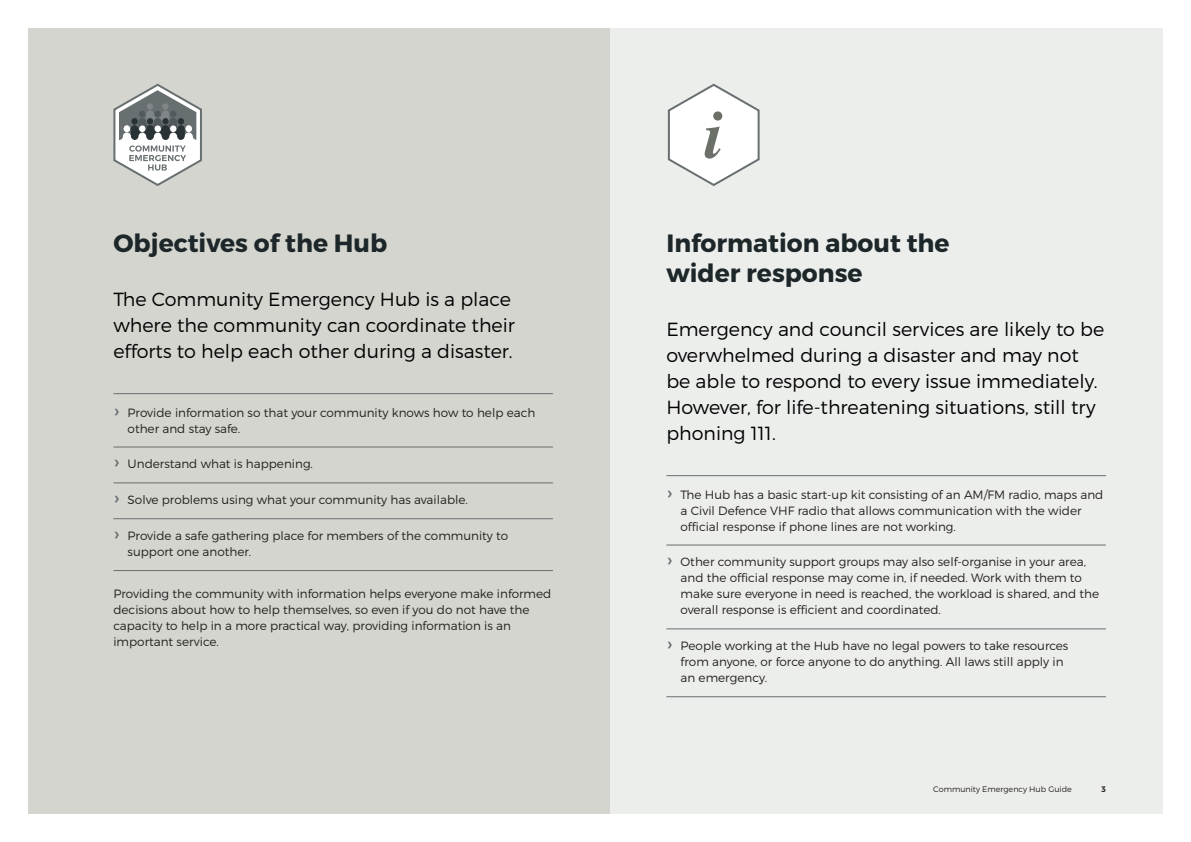
<style>
.page{position:relative;width:1191px;height:842px;background:#fff}
.page>*{position:absolute;margin:0;border:0;box-sizing:border-box;transform-origin:0 0}
.Heading_2{font:700 25px/30px "Montserrat";color:#1d2629}
.Intro{font:300 19px/26px "Montserrat";color:#000001}
.Body_-_after_bullets{font:300 12px/16px "Montserrat";color:#231f20}
.t1{font:300 8px "Montserrat";color:#231f20}
.t2{font:600 8px "Montserrat";color:#231f20}
.s1{font-weight:400;font-size:19px;color:#686f71}
</style>
<div class="page">
<div style="left:28px;top:28px;width:1134px;height:786px;background:#eceeeb"></div>
<div style="left:28px;top:28px;width:581px;height:786px;background:#d3d5ce"></div>
<hr style="left:113px;top:393px;width:440px;height:1px;background:#686f71">
<hr style="left:113px;top:447px;width:440px;height:1px;background:#686f71">
<hr style="left:113px;top:483px;width:440px;height:1px;background:#686f71">
<hr style="left:113px;top:518px;width:440px;height:1px;background:#686f71">
<hr style="left:113px;top:570px;width:440px;height:1px;background:#686f71">
<hr style="left:666px;top:475px;width:440px;height:1px;background:#686f71">
<hr style="left:666px;top:545px;width:440px;height:1px;background:#686f71">
<hr style="left:666px;top:629px;width:440px;height:1px;background:#686f71">
<hr style="left:666px;top:696px;width:440px;height:1px;background:#686f71">
<svg style="left:667px;top:83px;width:93px;height:103px"></svg>
<svg style="left:113px;top:83px;width:89px;height:103px"></svg>
<p class="Heading_2" style="left:113px;top:228px;width:275px">Objectives of the Hub</p>
<p class="Intro" style="left:113px;top:286px;width:403px">The Community Emergency Hub is a place where the community can coordinate their efforts to help each other during a disaster.</p>
<p class="Body_-_after_bullets" style="left:128px;top:404px;width:409px;text-indent:-14px"><span class="s1">›</span> Provide information so that your community knows how to help each other and stay safe.</p>
<p class="Body_-_after_bullets" style="left:113px;top:456px;width:201px"><span class="s1">›</span> Understand what is happening.</p>
<p class="Body_-_after_bullets" style="left:113px;top:492px;width:356px"><span class="s1">›</span> Solve problems using what your community has available.</p>
<p class="Body_-_after_bullets" style="left:128px;top:528px;width:382px;text-indent:-14px"><span class="s1">›</span> Provide a safe gathering place for members of the community to support one another.</p>
<p class="Body_-_after_bullets" style="left:113px;top:585px;width:439px">Providing the community with information helps everyone make informed decisions about how to help themselves, so even if you do not have the capacity to help in a more practical way, providing information is an important service.</p>
<p class="Heading_2" style="left:666px;top:228px;width:285px">Information about the wider response</p>
<p class="Intro" style="left:666px;top:316px;width:439px">Emergency and council services are likely to be overwhelmed during a disaster and may not be able to respond to every issue immediately.<br>However, for life-threatening situations, still try phoning 111.</p>
<p class="Body_-_after_bullets" style="left:680px;top:486px;width:424px;text-indent:-14px"><span class="s1">›</span> The Hub has a basic start-up kit consisting of an AM/FM radio, maps and a Civil Defence VHF radio that allows communication with the wider official response if phone lines are not working.</p>
<p class="Body_-_after_bullets" style="left:680px;top:554px;width:420px;text-indent:-14px"><span class="s1">›</span> Other community support groups may also self-organise in your area, and the official response may come in, if needed. Work with them to make sure everyone in need is reached, the workload is shared, and the overall response is efficient and coordinated.</p>
<p class="Body_-_after_bullets" style="left:680px;top:638px;width:389px;text-indent:-14px"><span class="s1">›</span> People working at the Hub have no legal powers to take resources from anyone, or force anyone to do anything. All laws still apply in an emergency.</p>
<p class="t1" style="left:933px;top:785px;width:140px">Community Emergency Hub Guide</p>
<p class="t2" style="left:1101px;top:784px;width:6px">3</p>
</div>
